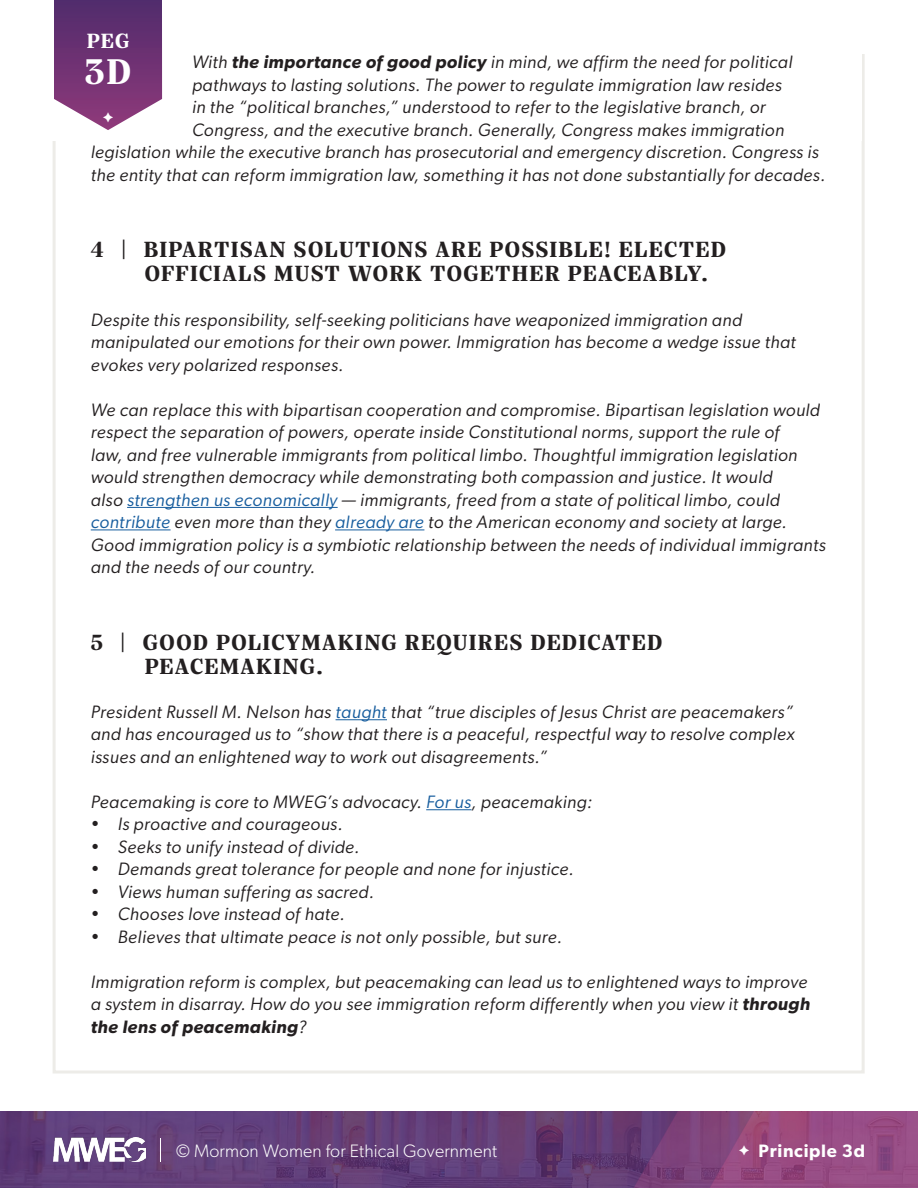
<style>
.page{position:relative;width:918px;height:1188px;background:#fff}
.page>*{position:absolute;margin:0;border:0;box-sizing:border-box;transform-origin:0 0}
.t1{font:700 39px "Silva Text";color:#fff}
.t2{font:700 24px "Silva Text";letter-spacing:.05em;color:#231f20}
.t3{font:700 22.5px "Silva Text";color:#fff}
.t4{font:italic 18px/22.5px "Gibson";letter-spacing:.025em;color:#231f20}
.t5{font:300 18px "Gibson";letter-spacing:.01em;color:#fff}
.t6{font:600 18px "Gibson";letter-spacing:.04em;color:#fff}
.s1{font-weight:600}
.s2{color:#175d9e}
</style>
<div class="page">
<img style="left:0;top:1111px;width:918px;height:77px">
<img style="left:54px;top:1138px;width:91px;height:23px">
<svg style="left:160px;top:1138px;width:1px;height:23px"></svg>
<hr style="left:127px;top:507px;width:211px;height:1px;background:#175d9e">
<hr style="left:91px;top:529px;width:80px;height:1px;background:#175d9e">
<hr style="left:335px;top:529px;width:89px;height:1px;background:#175d9e">
<hr style="left:336px;top:719px;width:51px;height:1px;background:#175d9e">
<hr style="left:426px;top:809px;width:46px;height:1px;background:#175d9e">
<svg style="left:739px;top:1146px;width:10px;height:10px"></svg>
<svg style="left:54px;top:0;width:108px;height:130px"></svg>
<p class="t3" style="left:87px;top:26px;width:44px">PEG</p>
<p class="t1" style="left:85px;top:45px;width:48px">3D</p>
<p class="t4" style="left:192px;top:51px;width:602px">With <span class="s1">the importance of good policy</span> in mind, we affirm the need for political pathways to lasting solutions. The power to regulate immigration law resides in the “political branches,” understood to refer to the legislative branch, or Congress, and the executive branch. Generally, Congress makes immigration</p>
<p class="t4" style="left:91px;top:141px;width:736px">legislation while the executive branch has prosecutorial and emergency discretion. Congress is the entity that can reform immigration law, something it has not done substantially for decades.</p>
<p class="t2" style="left:91px;top:233px;width:637px">4 | BIPARTISAN SOLUTIONS ARE POSSIBLE! ELECTED</p>
<p class="t2" style="left:145px;top:257px;width:565px">OFFICIALS MUST WORK TOGETHER PEACEABLY.</p>
<p class="t4" style="left:91px;top:308px;width:707px">Despite this responsibility, self-seeking politicians have weaponized immigration and manipulated our emotions for their own power. Immigration has become a wedge issue that evokes very polarized responses.</p>
<p class="t4" style="left:91px;top:398px;width:737px">We can replace this with bipartisan cooperation and compromise. Bipartisan legislation would respect the separation of powers, operate inside Constitutional norms, support the rule of<br>law, and free vulnerable immigrants from political limbo. Thoughtful immigration legislation would strengthen democracy while demonstrating both compassion and justice. It would<br>also <span class="s2">strengthen us economically</span> — immigrants, freed from a state of political limbo, could <span class="s2">contribute</span> even more than they <span class="s2">already are</span> to the American economy and society at large.<br>Good immigration policy is a symbiotic relationship between the needs of individual immigrants and the needs of our country.</p>
<p class="t2" style="left:91px;top:626px;width:573px">5 | GOOD POLICYMAKING REQUIRES DEDICATED</p>
<p class="t2" style="left:145px;top:650px;width:180px">PEACEMAKING.</p>
<p class="t4" style="left:91px;top:700px;width:705px;text-align:justify">President Russell M. Nelson has <span class="s2">taught</span> that “true disciples of Jesus Christ are peacemakers” and has encouraged us to “show that there is a peaceful, respectful way to resolve complex issues and an enlightened way to work out disagreements.”</p>
<p class="t4" style="left:91px;top:790px;width:503px">Peacemaking is core to MWEG’s advocacy. <span class="s2">For us</span>, peacemaking:</p>
<p class="t4" style="left:91px;top:813px;width:254px">• Is proactive and courageous.</p>
<p class="t4" style="left:91px;top:835px;width:270px">• Seeks to unify instead of divide.</p>
<p class="t4" style="left:91px;top:858px;width:485px">• Demands great tolerance for people and none for injustice.</p>
<p class="t4" style="left:91px;top:880px;width:285px">• Views human suffering as sacred.</p>
<p class="t4" style="left:91px;top:903px;width:256px">• Chooses love instead of hate.</p>
<p class="t4" style="left:91px;top:925px;width:473px">• Believes that ultimate peace is not only possible, but sure.</p>
<p class="t4" style="left:91px;top:970px;width:721px">Immigration reform is complex, but peacemaking can lead us to enlightened ways to improve a system in disarray. How do you see immigration reform differently when you view it <span class="s1">through the lens of peacemaking</span>?</p>
<p class="t5" style="left:176px;top:1140px;width:323px">© Mormon Women for Ethical Government</p>
<p class="t6" style="left:759px;top:1140px;width:108px">Principle 3d</p>
</div>
